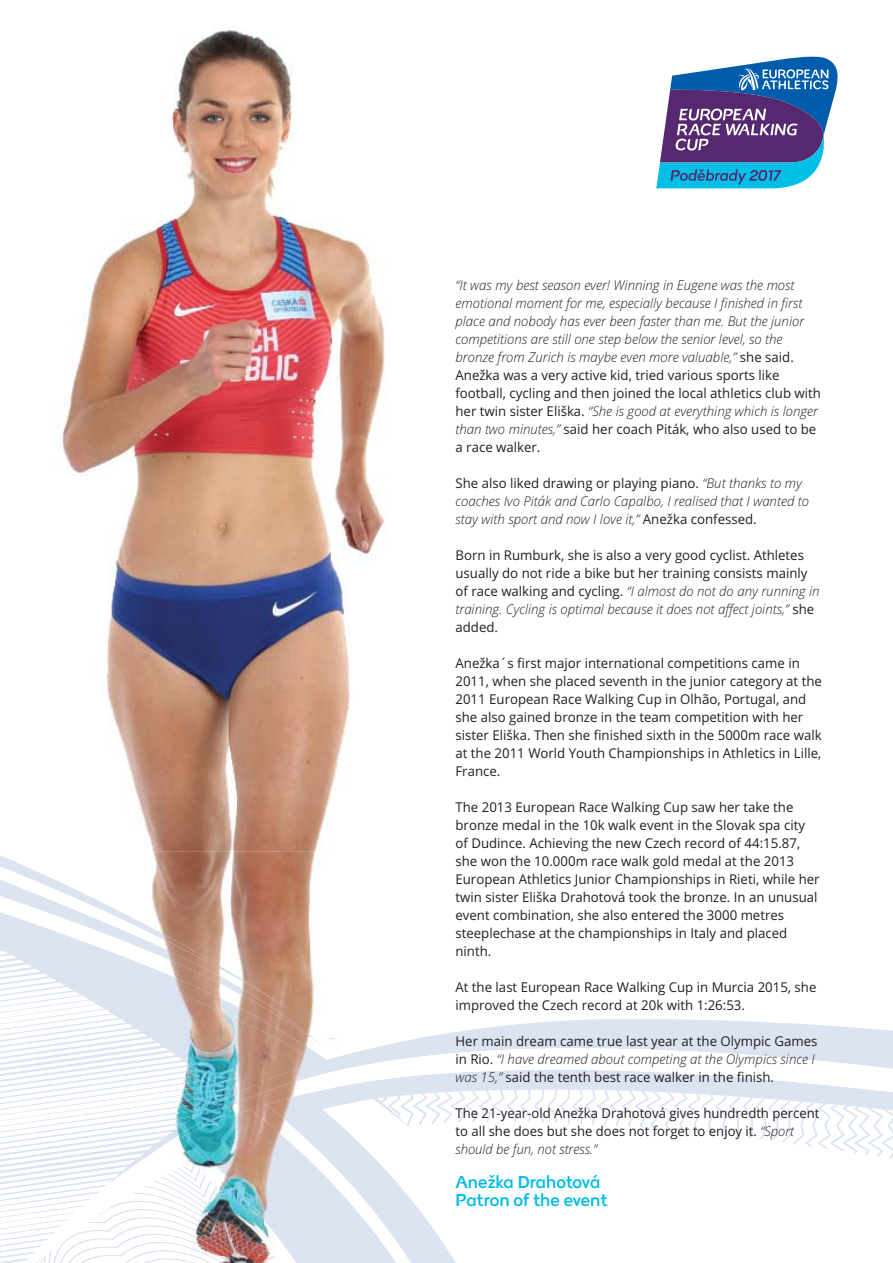
<style>
.page{position:relative;width:893px;height:1263px;background:#fff}
.page>*{position:absolute;margin:0;border:0;box-sizing:border-box;transform-origin:0 0}
.t1{font:18px/18px "Tracks";color:#00bbe7}
.t2{font:13.5px/18px "Open Sans";color:#231f20}
.t3{font:italic 300 13.5px/18px "Open Sans";color:#231f20}
.s1{font-weight:400;font-style:normal}
.s2{font-weight:300;font-style:italic}
</style>
<div class="page">
<svg style="left:0;top:1126px;width:31px;height:137px"></svg>
<svg style="left:0;top:853px;width:289px;height:32px"></svg>
<svg style="left:0;top:885px;width:310px;height:238px"></svg>
<svg style="left:440px;top:1019px;width:453px;height:29px;fill:#dce4f1"></svg>
<svg style="left:440px;top:1048px;width:453px;height:21px"></svg>
<svg style="left:656px;top:56px;width:182px;height:133px"></svg>
<img style="left:62px;top:29px;width:324px;height:824px">
<img style="left:289px;top:894px;width:22px;height:45px">
<img style="left:36px;top:871px;width:253px;height:68px">
<img style="left:36px;top:939px;width:278px;height:130px">
<svg style="left:31px;top:1069px;width:862px;height:194px"></svg>
<img style="left:108px;top:1034px;width:332px;height:150px">
<img style="left:150px;top:1054px;width:290px;height:209px">
<img style="left:266px;top:1094px;width:174px;height:169px">
<img style="left:182px;top:1135px;width:4px;height:128px">
<img style="left:186px;top:1109px;width:210px;height:154px">
<p class="t3" style="left:455px;top:277px;width:367px">“It was my best season ever! Winning in Eugene was the most emotional moment for me, especially because I finished in first place and nobody has ever been faster than me. But the junior competitions are still one step below the senior level, so the bronze from Zurich is maybe even more valuable,” <span class="s1">she said.<br>Anežka was a very active kid, tried various sports like football, cycling and then joined the local athletics club with her twin sister Eliška.</span> “She is good at everything which is longer than two minutes,” <span class="s1">said her coach Piták, who also used to be a race walker.</span></p>
<p class="t3" style="left:455px;top:475px;width:355px"><span class="s1">She also liked drawing or playing piano.</span> “But thanks to my coaches Ivo Piták and Carlo Capalbo, I realised that I wanted to stay with sport and now I love it,” <span class="s1">Anežka confessed.</span></p>
<p class="t2" style="left:455px;top:547px;width:365px">Born in Rumburk, she is also a very good cyclist. Athletes usually do not ride a bike but her training consists mainly of race walking and cycling. <span class="s2">“I almost do not do any running in training. Cycling is optimal because it does not affect joints,”</span> she added.</p>
<p class="t2" style="left:455px;top:655px;width:368px">Anežka´s first major international competitions came in 2011, when she placed seventh in the junior category at the 2011 European Race Walking Cup in Olhão, Portugal, and she also gained bronze in the team competition with her sister Eliška. Then she finished sixth in the 5000m race walk at the 2011 World Youth Championships in Athletics in Lille, France.</p>
<p class="t2" style="left:455px;top:799px;width:366px">The 2013 European Race Walking Cup saw her take the bronze medal in the 10k walk event in the Slovak spa city of Dudince. Achieving the new Czech record of 44:15.87, she won the 10.000m race walk gold medal at the 2013<br>European Athletics Junior Championships in Rieti, while her twin sister Eliška Drahotová took the bronze. In an unusual event combination, she also entered the 3000 metres steeplechase at the championships in Italy and placed ninth.</p>
<p class="t2" style="left:455px;top:979px;width:362px">At the last European Race Walking Cup in Murcia 2015, she improved the Czech record at 20k with 1:26:53.</p>
<p class="t2" style="left:455px;top:1033px;width:363px">Her main dream came true last year at the Olympic Games in Rio. <span class="s2">“I have dreamed about competing at the Olympics since I was 15,”</span> said the tenth best race walker in the finish.</p>
<p class="t2" style="left:455px;top:1105px;width:365px">The 21-year-old Anežka Drahotová gives hundredth percent to all she does but she does not forget to enjoy it. <span class="s2">“Sport should be fun, not stress.”</span></p>
<h1 class="t1" style="left:455px;top:1175px;width:153px">Anežka Drahotová<br>Patron of the event</h1>
</div>
